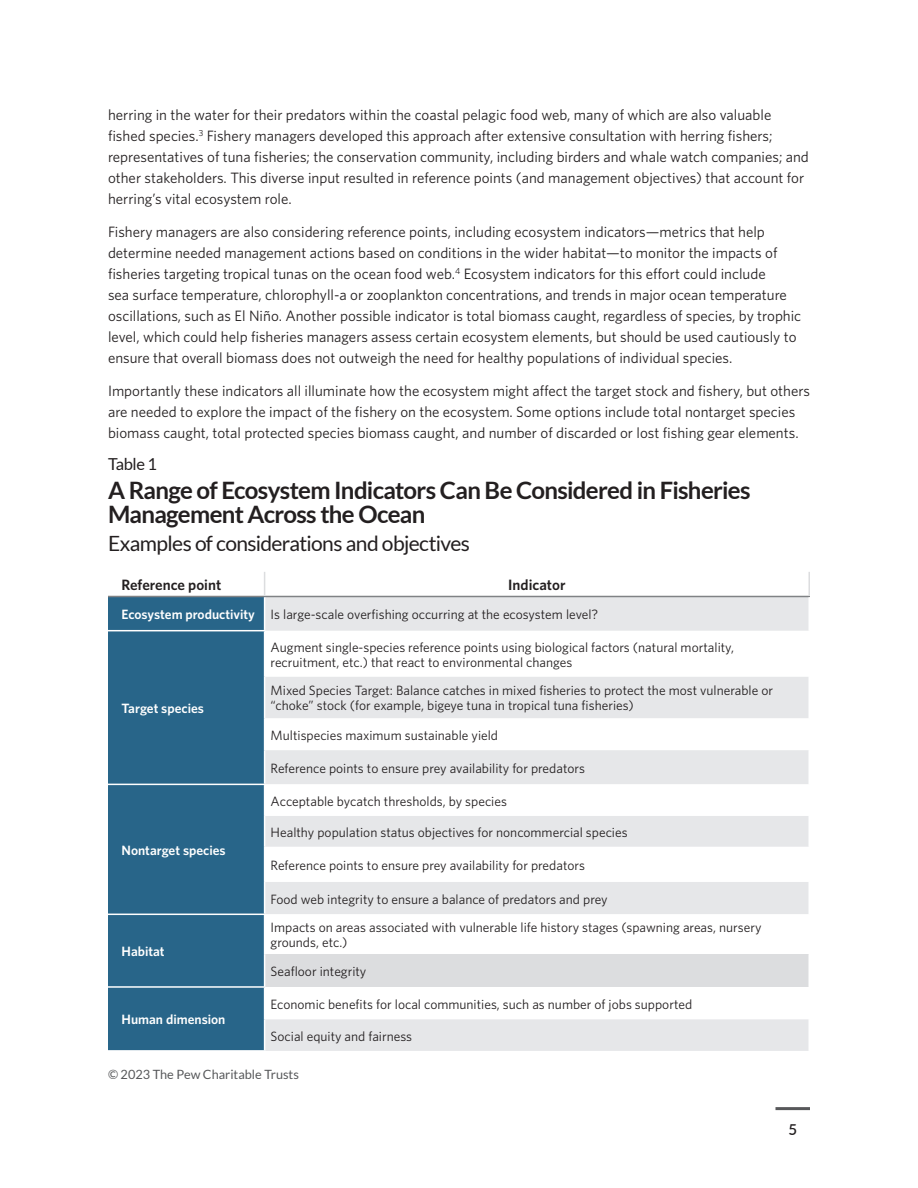
<style>
.page{position:relative;width:918px;height:1188px;background:#fff}
.page>*{position:absolute;margin:0;border:0;box-sizing:border-box;transform-origin:0 0}
.HED{font:700 24px/24px "Lato";letter-spacing:-.03em;color:#231f20}
.DEK{font:21px "Lato";letter-spacing:-.03em;color:#231f20}
.Figure{font:16.5px "Lato";letter-spacing:-.025em;color:#231f20}
.Body{font:15px/21px "Whitney";color:#231f20}
.Table-H1__left_aligned{font:600 15px "Whitney";color:#231f20}
.Table-H1__center{font:600 15px "Whitney";color:#231f20}
.t1{font:600 15px "Lato";color:#231f20}
.Table-Body{font:13.5px/15px "Whitney";color:#231f20}
.Table-Left_column{font:600 13.5px "Whitney";color:#fff}
.Source{font:12.75px "Lato";color:#57585a}
</style>
<div class="page">
<hr style="left:776px;top:1107px;width:34px;height:3px;background:#57585a">
<div style="left:108px;top:596px;width:157px;height:35px;background:#286589"></div>
<svg style="left:265px;top:597px;width:543px;height:454px;fill:#e6e7e9"></svg>
<div style="left:108px;top:631px;width:156px;height:419px;background:#286589"></div>
<svg style="left:265px;top:784px;width:543px;height:171px"></svg>
<div style="left:265px;top:955px;width:544px;height:32px;background:#dcdddf"></div>
<hr style="left:108px;top:596px;width:157px;height:1px;background:#808285">
<hr style="left:265px;top:596px;width:545px;height:1px;background:#808285">
<svg style="left:264px;top:572px;width:1px;height:24px"></svg>
<hr style="left:808px;top:572px;width:2px;height:24px;background:#dcdddf">
<hr style="left:264px;top:597px;width:1px;height:33px;background:#fff">
<hr style="left:808px;top:955px;width:2px;height:32px;background:#fff">
<hr style="left:108px;top:630px;width:157px;height:1px;background:#fff">
<hr style="left:108px;top:784px;width:157px;height:1px;background:#fff">
<hr style="left:108px;top:914px;width:157px;height:1px;background:#fff">
<hr style="left:108px;top:986px;width:157px;height:2px;background:#fff">
<p class="Body" style="left:108px;top:104px;width:702px">herring in the water for their predators within the coastal pelagic food web, many of which are also valuable fished species.<sup>3</sup> Fishery managers developed this approach after extensive consultation with herring fishers; representatives of tuna fisheries; the conservation community, including birders and whale watch companies; and other stakeholders. This diverse input resulted in reference points (and management objectives) that account for herring’s vital ecosystem role.</p>
<p class="Body" style="left:108px;top:221px;width:695px">Fishery managers are also considering reference points, including ecosystem indicators—metrics that help determine needed management actions based on conditions in the wider habitat—to monitor the impacts of fisheries targeting tropical tunas on the ocean food web.<sup>4</sup> Ecosystem indicators for this effort could include<br>sea surface temperature, chlorophyll-a or zooplankton concentrations, and trends in major ocean temperature oscillations, such as El Niño. Another possible indicator is total biomass caught, regardless of species, by trophic level, which could help fisheries managers assess certain ecosystem elements, but should be used cautiously to ensure that overall biomass does not outweigh the need for healthy populations of individual species.</p>
<p class="Body" style="left:108px;top:380px;width:704px">Importantly these indicators all illuminate how the ecosystem might affect the target stock and fishery, but others are needed to explore the impact of the fishery on the ecosystem. Some options include total nontarget species biomass caught, total protected species biomass caught, and number of discarded or lost fishing gear elements.</p>
<p class="Figure" style="left:108px;top:455px;width:51px">Table 1</p>
<p class="HED" style="left:108px;top:478px;width:644px">A Range of Ecosystem Indicators Can Be Considered in Fisheries<br>Management Across the Ocean</p>
<p class="DEK" style="left:108px;top:532px;width:364px">Examples of considerations and objectives</p>
<p class="Table-H1__left_aligned" style="left:122px;top:575px;width:101px">Reference point</p>
<p class="Table-H1__center" style="left:508px;top:575px;width:59px">Indicator</p>
<p class="Table-Left_column" style="left:122px;top:605px;width:135px">Ecosystem productivity</p>
<p class="Table-Body" style="left:271px;top:606px;width:329px">Is large-scale overfishing occurring at the ecosystem level?</p>
<p class="Table-Left_column" style="left:122px;top:699px;width:84px">Target species</p>
<p class="Table-Left_column" style="left:122px;top:841px;width:106px">Nontarget species</p>
<p class="Table-Left_column" style="left:122px;top:942px;width:45px">Habitat</p>
<p class="Table-Left_column" style="left:122px;top:1011px;width:105px">Human dimension</p>
<p class="Table-Body" style="left:271px;top:639px;width:465px">Augment single-species reference points using biological factors (natural mortality, recruitment, etc.) that react to environmental changes</p>
<p class="Table-Body" style="left:271px;top:683px;width:504px">Mixed Species Target: Balance catches in mixed fisheries to protect the most vulnerable or “choke” stock (for example, bigeye tuna in tropical tuna fisheries)</p>
<p class="Table-Body" style="left:271px;top:727px;width:229px">Multispecies maximum sustainable yield</p>
<p class="Table-Body" style="left:271px;top:760px;width:316px">Reference points to ensure prey availability for predators</p>
<p class="Table-Body" style="left:271px;top:793px;width:238px">Acceptable bycatch thresholds, by species</p>
<p class="Table-Body" style="left:271px;top:824px;width:359px">Healthy population status objectives for noncommercial species</p>
<p class="Table-Body" style="left:271px;top:857px;width:316px">Reference points to ensure prey availability for predators</p>
<p class="Table-Body" style="left:271px;top:891px;width:339px">Food web integrity to ensure a balance of predators and prey</p>
<p class="Table-Body" style="left:271px;top:920px;width:492px">Impacts on areas associated with vulnerable life history stages (spawning areas, nursery grounds, etc.)</p>
<p class="Table-Body" style="left:271px;top:964px;width:97px">Seafloor integrity</p>
<p class="Table-Body" style="left:271px;top:996px;width:423px">Economic benefits for local communities, such as number of jobs supported</p>
<p class="Table-Body" style="left:271px;top:1028px;width:143px">Social equity and fairness</p>
<p class="Source" style="left:108px;top:1067px;width:192px">© 2023 The Pew Charitable Trusts</p>
<p class="t1" style="left:788px;top:1119px;width:10px">5</p>
</div>
